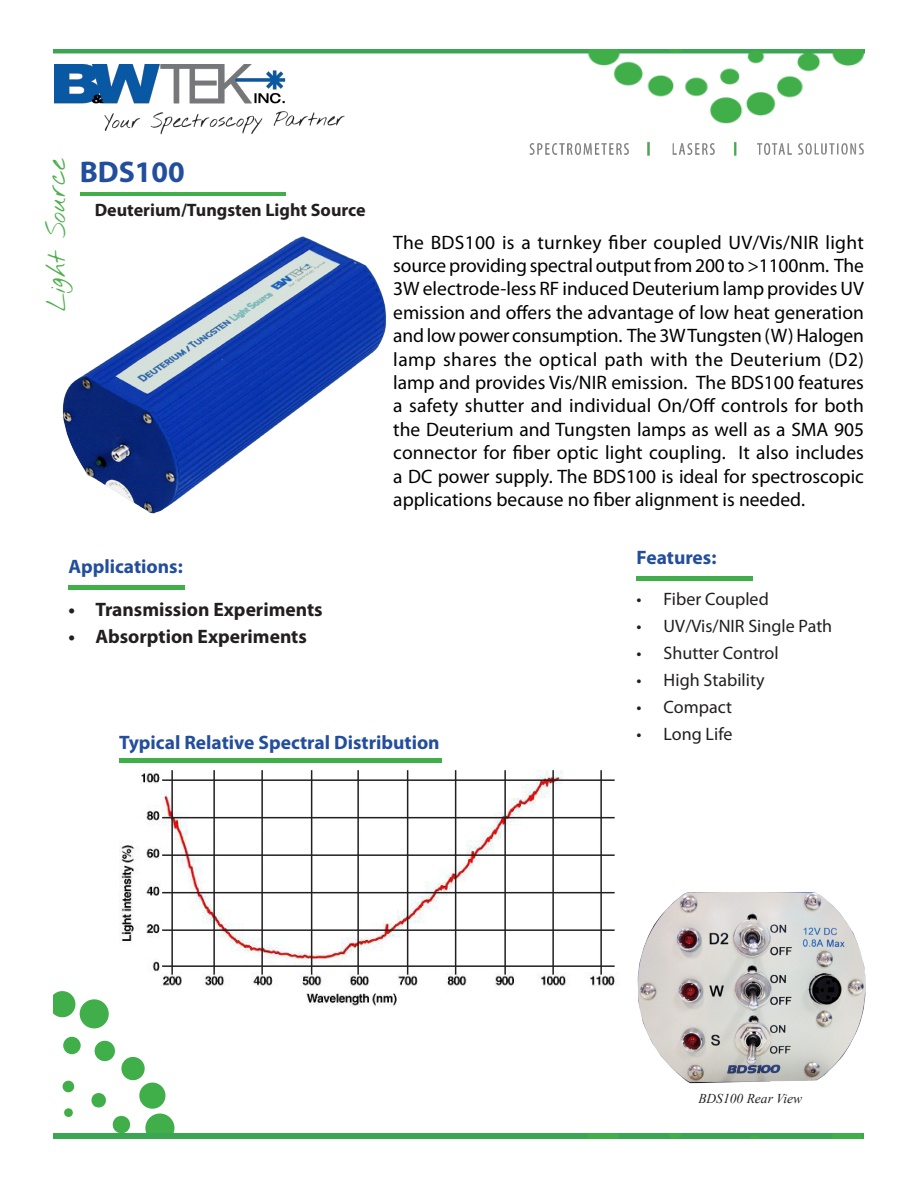
<style>
.page{position:relative;width:918px;height:1188px;background:#fff}
.page>*{position:absolute;margin:0;border:0;box-sizing:border-box;transform-origin:0 0}
.t1{font:700 30px "Myriad Pro";color:#234e9d}
.t2{font:21px "Nothing You Could Do";color:#4faf4d}
.Normal__Web{font:19.5px/23.4px "Myriad Pro";color:#000;text-align:justify}
.t3{font:700 19.5px "Myriad Pro";color:#234e9d}
.t4{font:700 19.5px "Myriad Pro";color:#231f20}
.t5{font:18px "Myriad Pro";color:#231f20}
.t6{font:700 18px "Myriad Pro";color:#231f20}
.t7{font:italic 13.5px "Times New Roman";color:#231f20}
</style>
<div class="page">
<div style="left:119px;top:758px;width:322px;height:5px;background:#40ae49"></div>
<div style="left:68px;top:585px;width:117px;height:5px;background:#40ae49"></div>
<div style="left:637px;top:576px;width:116px;height:5px;background:#40ae49"></div>
<svg style="left:63px;top:1037px;width:18px;height:17px"></svg>
<svg style="left:62px;top:1039px;width:113px;height:95px"></svg>
<svg style="left:53px;top:991px;width:56px;height:38px"></svg>
<img style="left:53px;top:1134px;width:811px;height:5px">
<img style="left:54px;top:49px;width:810px;height:75px">
<img style="left:54px;top:64px;width:315px;height:71px">
<img style="left:529px;top:141px;width:335px;height:14px">
<hr style="left:80px;top:193px;width:205px;height:3px;background:#40ae49">
<img style="left:119px;top:771px;width:496px;height:235px">
<hr style="left:171px;top:770px;width:2px;height:205px;background:#231f20">
<hr style="left:213px;top:770px;width:2px;height:205px;background:#231f20">
<hr style="left:261px;top:770px;width:2px;height:205px;background:#231f20">
<hr style="left:311px;top:770px;width:1px;height:205px;background:#231f20">
<hr style="left:357px;top:770px;width:2px;height:205px;background:#231f20">
<hr style="left:407px;top:770px;width:1px;height:205px;background:#231f20">
<hr style="left:455px;top:770px;width:1px;height:205px;background:#231f20">
<hr style="left:504px;top:770px;width:2px;height:205px;background:#231f20">
<hr style="left:552px;top:770px;width:2px;height:205px;background:#231f20">
<hr style="left:600px;top:770px;width:2px;height:205px;background:#231f20">
<hr style="left:162px;top:965px;width:453px;height:2px;background:#231f20">
<hr style="left:162px;top:929px;width:453px;height:2px;background:#231f20">
<hr style="left:162px;top:892px;width:453px;height:1px;background:#231f20">
<hr style="left:162px;top:854px;width:453px;height:2px;background:#231f20">
<hr style="left:162px;top:817px;width:453px;height:1px;background:#231f20">
<hr style="left:162px;top:779px;width:453px;height:2px;background:#231f20">
<img style="left:637px;top:892px;width:229px;height:192px">
<img style="left:62px;top:236px;width:324px;height:278px">
<p class="t2" style="left:40px;top:311px;width:154px;rotate:-90deg">Light Source</p>
<p class="t1" style="left:80px;top:152px;width:107px">BDS100</p>
<p class="t6" style="left:95px;top:198px;width:272px">Deuterium/Tungsten Light Source</p>
<p class="t3" style="left:68px;top:554px;width:116px">Applications:</p>
<p class="Normal__Web" style="left:393px;top:230px;width:472px">The BDS100 is a turnkey fiber coupled UV/Vis/NIR light source providing spectral outputfrom 200 to&gt;1100nm. The 3W electrode-less RF induced Deuterium lamp provides UV emission and offers the advantage of low heat generation andlowpower consumption. The 3WTungsten(W)Halogen lamp shares the optical path with the Deuterium (D2) lamp and provides Vis/NIR emission. The BDS100 features a safety shutter and individual On/Off controls for both the Deuterium and Tungsten lamps as well as a SMA 905 connector for fiber optic light coupling. It also includes a DC power supply. The BDS100 is ideal for spectroscopic applications because no fiber alignment is needed.</p>
<p class="t3" style="left:637px;top:545px;width:81px">Features:</p>
<p class="t4" style="left:68px;top:596px;width:256px">• Transmission Experiments</p>
<p class="t4" style="left:68px;top:623px;width:240px">• Absorption Experiments</p>
<p class="t3" style="left:119px;top:730px;width:322px">Typical Relative Spectral Distribution</p>
<p class="t5" style="left:637px;top:588px;width:134px">• Fiber Coupled</p>
<p class="t5" style="left:637px;top:615px;width:197px">• UV/Vis/NIR Single Path</p>
<p class="t5" style="left:637px;top:642px;width:144px">• Shutter Control</p>
<p class="t5" style="left:637px;top:669px;width:129px">• High Stability</p>
<p class="t5" style="left:637px;top:696px;width:97px">• Compact</p>
<p class="t5" style="left:637px;top:723px;width:97px">• Long Life</p>
<p class="t7" style="left:698px;top:1090px;width:105px">BDS100 Rear View</p>
</div>
